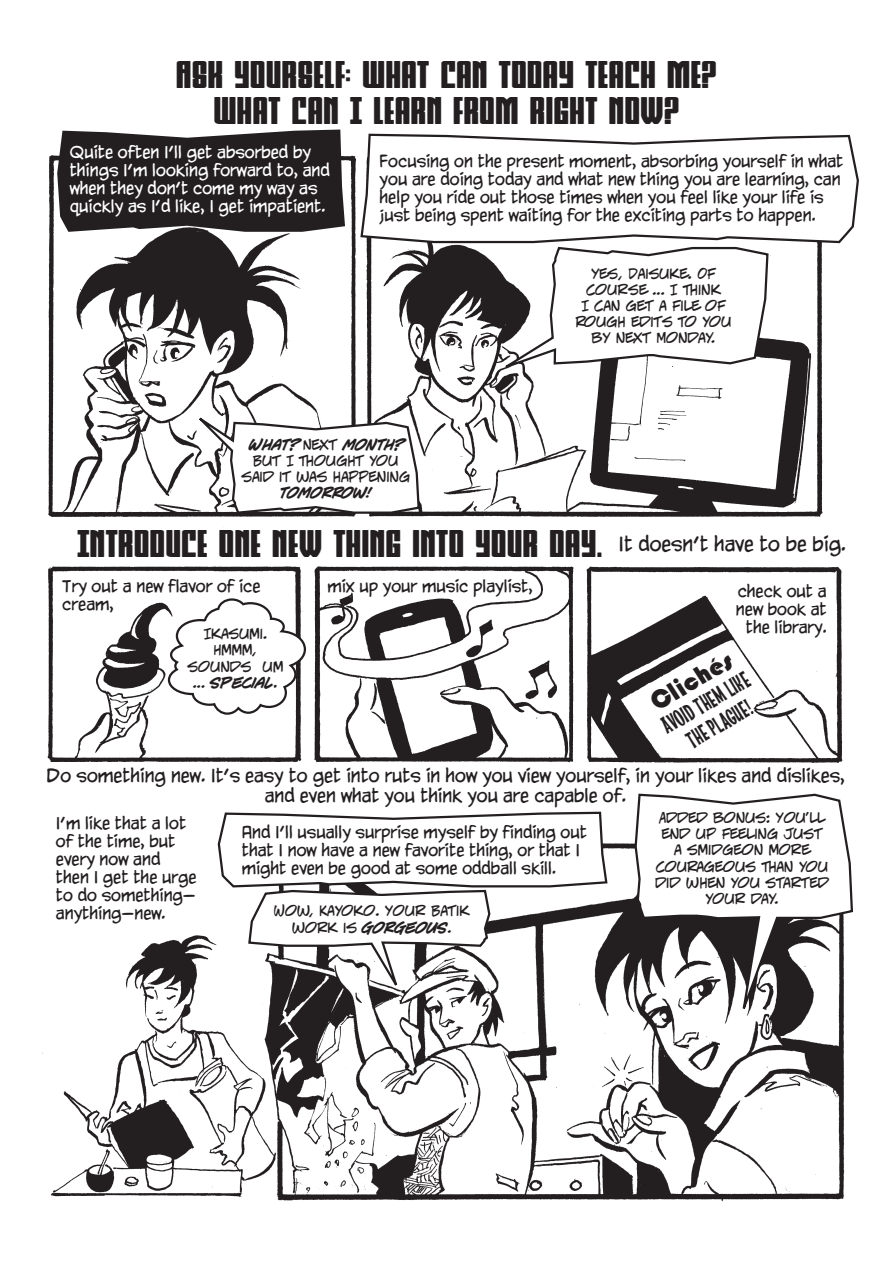
<style>
.page{position:relative;width:893px;height:1263px;background:#fff}
.page>*{position:absolute;margin:0;border:0;box-sizing:border-box;transform-origin:0 0}
.GN_style{font:36px "Komikahuna";color:#231f20}
.GN_style-2{font:27px "Bauhaus 93";color:#231f20}
.GN_style-3{font:21px/25.2px "CC Absolutely Fabulous";color:#231f20;text-align:center}
.t1{font:18px "CC Yada Yada Yada Int";color:#231f20}
.t2{font:16.5px/19.8px "CC Yada Yada Yada Int";color:#231f20;text-align:center}
.t3{font:15px/18px "CC Yada Yada Yada Int";color:#231f20}
.t4{font:15px/18px "CC Yada Yada Yada Int";color:#fff}
.speech{font:13.5px/16.2px "CC Jeff Campbell";color:#231f20;text-align:center}
.Comix_Speech{font:13.5px/16.2px "CC Jeff Campbell";color:#231f20;text-align:center}
.s1{font-weight:700;font-style:italic}
</style>
<div class="page">
<img style="left:51px;top:843px;width:794px;height:359px">
<img style="left:47px;top:155px;width:796px;height:615px">
<svg style="left:56px;top:129px;width:290px;height:104px;background:#373334"></svg>
<svg style="left:633px;top:793px;width:220px;height:239px"></svg>
<svg style="left:217px;top:811px;width:392px;height:192px"></svg>
<svg style="left:167px;top:597px;width:140px;height:119px"></svg>
<svg style="left:182px;top:404px;width:239px;height:111px"></svg>
<svg style="left:488px;top:246px;width:282px;height:130px"></svg>
<svg style="left:359px;top:133px;width:500px;height:112px"></svg>
<p class="GN_style" style="left:176px;top:50px;width:543px">ASK YOURSELF: WHAT CAN TODAY TEACH ME?</p>
<p class="GN_style" style="left:213px;top:86px;width:468px">WHAT CAN I LEARN FROM RIGHT NOW?</p>
<p class="t4" style="left:70px;top:144px;width:262px">Quite often I’ll get absorbed by things I’m looking forward to, and when they don’t come my way as quickly as I’d like, I get impatient.</p>
<p class="t3" style="left:380px;top:153px;width:465px">Focusing on the present moment, absorbing yourself in what you are doing today and what new thing you are learning, can help you ride out those times when you feel like your life is just being spent waiting for the exciting parts to happen.</p>
<p class="speech" style="left:575px;top:266px;width:158px">YES, DAISUKE. OF<br>COURSE ... I THINK<br>I CAN GET A FILE OF<br>ROUGH EDITS TO YOU<br>BY NEXT MONDAY.</p>
<p class="speech" style="left:241px;top:437px;width:170px"><span class="s1">What?</span> NEXT <span class="s1">month?<br></span>BUT I THOUGHT YOU<br>SAID IT WAS HAPPENING <span class="s1">tomorrow!</span></p>
<p class="GN_style" style="left:77px;top:519px;width:527px">INTRODUCE ONE NEW THING INTO YOUR DAY.</p>
<p class="t3" style="left:62px;top:578px;width:200px">Try out a new flavor of ice cream,</p>
<p class="t3" style="left:327px;top:578px;width:207px">mix up your music playlist,</p>
<p class="speech" style="left:188px;top:626px;width:97px">IKASUMI.<br>HMMM,<br>SOUNDS UM ... <span class="s1">special.</span></p>
<p class="t1" style="left:619px;top:534px;width:229px">It doesn’t have to be big.</p>
<p class="t3" style="left:736px;top:583px;width:92px;text-align:right">check out a new book at the library.</p>
<p class="GN_style-2" style="left:645px;top:690px;width:92px;rotate:-30deg">Clichés</p>
<p class="GN_style-3" style="left:658px;top:717px;width:100px;rotate:-30deg">Avoid them like the plague!</p>
<p class="t2" style="left:46px;top:767px;width:800px">Do something new. It’s easy to get into ruts in how you view yourself, in your likes and dislikes, and even what you think you are capable of.</p>
<p class="t3" style="left:56px;top:815px;width:142px">I’m like that a lot of the time, but every now and then I get the urge to do something— anything—new.</p>
<p class="t3" style="left:242px;top:825px;width:347px">And I’ll usually surprise myself by finding out that I now have a new favorite thing, or that I might even be good at some oddball skill.</p>
<p class="speech" style="left:274px;top:904px;width:197px">WOW, KAYOKO. YOUR BATIK<br>WORK IS <span class="s1">gorgeous</span>.</p>
<p class="Comix_Speech" style="left:655px;top:810px;width:175px">ADDED BONUS: YOU’LL<br>END UP FEELING JUST<br>A SMIDGEON MORE<br>COURAGEOUS THAN YOU<br>DID WHEN YOU STARTED<br>YOUR DAY.</p>
</div>
